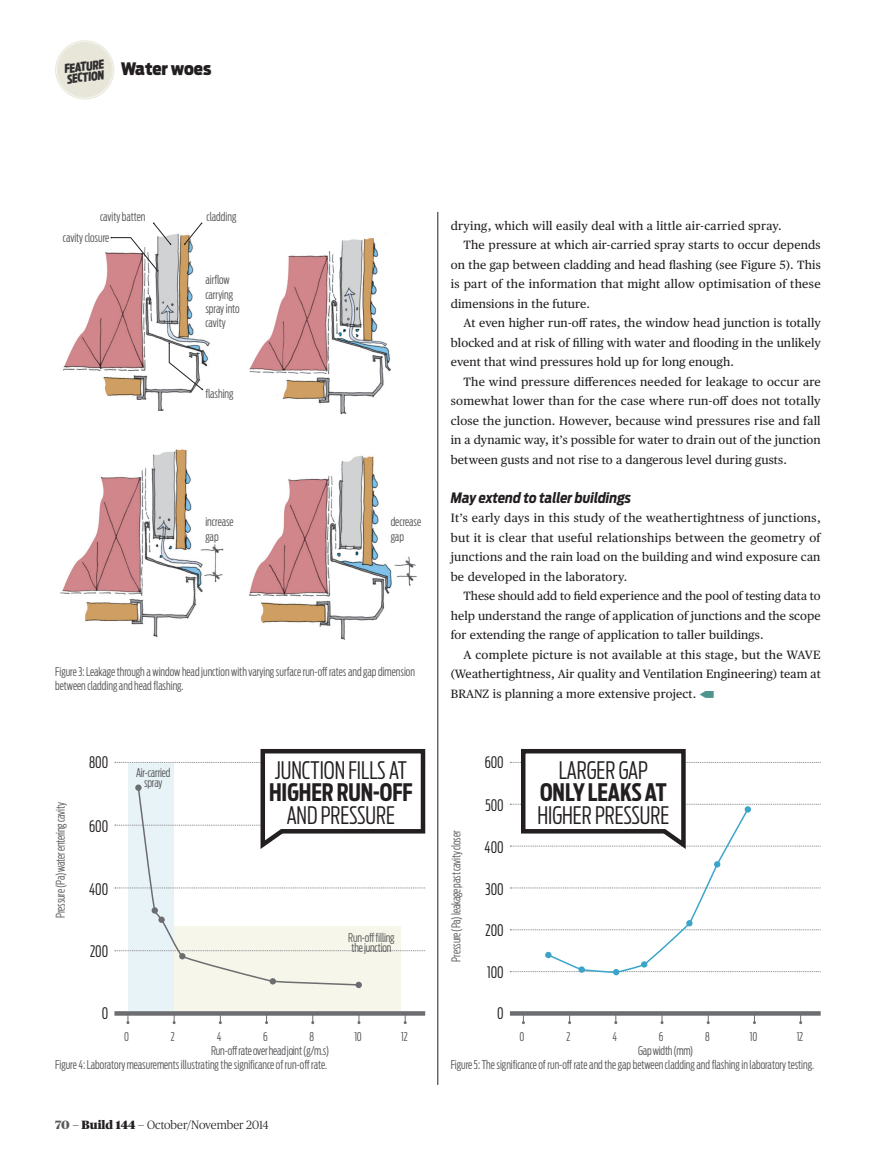
<style>
.page{position:relative;width:893px;height:1170px;background:#fff}
.page>*{position:absolute;margin:0;border:0;box-sizing:border-box;transform-origin:0 0}
.t1{font:300 24px/22.5px "Antenna Extra Cond";color:#231f20}
.t2{font:700 24px/22.5px "Antenna Extra Cond";color:#231f20;text-align:center}
.t3{font:900 17.1px "Antenna Cond";color:#231f20}
.t4{font:300 15.75px "Antenna Extra Cond";color:#231f20}
.Features_-_Subheadin{font:italic 700 14.25px "Antenna Cond";color:#231f20}
.t5{font:italic 900 12.15px "Antenna Extra Cond";color:#312f30}
.Features_-_para_afte{font:12px/19.5px "Publico Text";letter-spacing:.01em;color:#231f20;text-align:justify}
.Features_-_captions{font:300 12px/14.4px "Antenna Extra Cond";color:#57585a}
.Features_-_para_FIRS{font:12px/19.5px "Publico Text";letter-spacing:.02em;color:#231f20;text-align:justify}
.Chart_X_axis_no_lead{font:300 12px/10.5px "Antenna Extra Cond";letter-spacing:-.015em;color:#57585a;text-align:center}
.t6{font:300 12px "Publico";color:#231f20}
.s1{font-weight:300}
.s2{font-weight:700}
.s3{font-weight:900;color:#57585a}
.s4{font-weight:900}
</style>
<div class="page">
<div style="left:56px;top:42px;width:57px;height:56px;background:#e7e6d9;border-radius:50%"></div>
<div style="left:55px;top:40px;width:59px;height:59px;border:1px solid #e7e6d9;border-radius:50%"></div>
<div style="left:57px;top:42px;width:56px;height:56px;border:1px solid #e7e6d9;border-radius:50%"></div>
<svg style="left:700px;top:691px;width:14px;height:7px"></svg>
<div style="left:174px;top:926px;width:227px;height:85px;background:#f7f6ea"></div>
<div style="left:129px;top:763px;width:45px;height:248px;background:#e8f3f8"></div>
<svg style="left:114px;top:887px;width:311px;height:1px"></svg>
<svg style="left:114px;top:949px;width:311px;height:2px"></svg>
<svg style="left:114px;top:1011px;width:311px;height:4px"></svg>
<svg style="left:510px;top:1011px;width:311px;height:4px"></svg>
<svg style="left:126px;top:1014px;width:3px;height:10px"></svg>
<svg style="left:522px;top:1014px;width:3px;height:10px"></svg>
<svg style="left:173px;top:1014px;width:3px;height:10px"></svg>
<svg style="left:568px;top:1014px;width:3px;height:10px"></svg>
<svg style="left:219px;top:1014px;width:3px;height:10px"></svg>
<svg style="left:614px;top:1014px;width:3px;height:10px"></svg>
<svg style="left:265px;top:1014px;width:3px;height:10px"></svg>
<svg style="left:660px;top:1014px;width:3px;height:10px"></svg>
<svg style="left:311px;top:1014px;width:3px;height:10px"></svg>
<svg style="left:707px;top:1014px;width:3px;height:10px"></svg>
<svg style="left:357px;top:1014px;width:3px;height:10px"></svg>
<svg style="left:753px;top:1014px;width:3px;height:10px"></svg>
<svg style="left:404px;top:1014px;width:3px;height:10px"></svg>
<svg style="left:799px;top:1014px;width:3px;height:10px"></svg>
<svg style="left:114px;top:749px;width:312px;height:104px"></svg>
<div style="left:613px;top:968px;width:6px;height:7px;background:#3ba5c9;border-radius:50%"></div>
<svg style="left:135px;top:784px;width:7px;height:6px"></svg>
<div style="left:356px;top:981px;width:6px;height:7px;background:#6c6d70;border-radius:50%"></div>
<svg style="left:137px;top:786px;width:225px;height:200px"></svg>
<svg style="left:510px;top:749px;width:311px;height:224px"></svg>
<hr style="left:438px;top:212px;width:1px;height:872px;background:#231f20">
<img style="left:63px;top:233px;width:328px;height:179px">
<img style="left:60px;top:412px;width:357px;height:228px">
<svg style="left:168px;top:342px;width:35px;height:48px"></svg>
<svg style="left:184px;top:222px;width:18px;height:23px"></svg>
<svg style="left:111px;top:222px;width:60px;height:49px"></svg>
<p class="t5" style="left:63px;top:62px;width:41px;rotate:-8deg">FEATURE</p>
<h2 class="t3" style="left:121px;top:58px;width:92px">Water woes</h2>
<p class="t5" style="left:66px;top:72px;width:39px;rotate:-8deg">SECTION</p>
<p class="Features_-_captions" style="left:100px;top:210px;width:47px">cavity batten</p>
<p class="Features_-_captions" style="left:206px;top:210px;width:31px">cladding</p>
<p class="Features_-_captions" style="left:63px;top:230px;width:48px">cavity closure</p>
<p class="Features_-_captions" style="left:205px;top:272px;width:36px">airflow carrying spray into cavity</p>
<p class="Features_-_captions" style="left:205px;top:386px;width:30px">flashing</p>
<p class="Features_-_captions" style="left:205px;top:514px;width:30px">increase gap</p>
<p class="Features_-_captions" style="left:391px;top:514px;width:32px">decrease gap</p>
<p class="Features_-_captions" style="left:55px;top:664px;width:361px">Figure 3: Leakage through a window head junction with varying surface run-off rates and gap dimension between cladding and head flashing.</p>
<p class="Features_-_para_FIRS" style="left:451px;top:215px;width:332px">drying, which will easily deal with a little air-carried spray.</p>
<p class="Features_-_para_afte" style="left:451px;top:234px;width:371px;text-indent:13px">The pressure at which air-carried spray starts to occur depends on the gap between cladding and head flashing (see Figure 5). This is part of the information that might allow optimisation of these dimensions in the future.</p>
<p class="Features_-_para_afte" style="left:451px;top:312px;width:371px;text-indent:13px">At even higher run-off rates, the window head junction is totally blocked and at risk of filling with water and flooding in the unlikely event that wind pressures hold up for long enough.</p>
<p class="Features_-_para_afte" style="left:451px;top:371px;width:372px;text-indent:13px">The wind pressure differences needed for leakage to occur are somewhat lower than for the case where run-off does not totally close the junction. However, because wind pressures rise and fall in a dynamic way, it’s possible for water to drain out of the junction between gusts and not rise to a dangerous level during gusts.</p>
<p class="Features_-_Subheadin" style="left:451px;top:489px;width:182px">May extend to taller buildings</p>
<p class="Features_-_para_FIRS" style="left:451px;top:507px;width:371px">It’s early days in this study of the weathertightness of junctions, but it is clear that useful relationships between the geometry of junctions and the rain load on the building and wind exposure can be developed in the laboratory.</p>
<p class="Features_-_para_afte" style="left:451px;top:585px;width:371px;text-indent:13px">These should add to field experience and the pool of testing data to help understand the range of application of junctions and the scope for extending the range of application to taller buildings.</p>
<p class="Features_-_para_afte" style="left:451px;top:644px;width:372px;text-indent:13px">A complete picture is not available at this stage, but the WAVE (Weathertightness, Air quality and Ventilation Engineering) team at BRANZ is planning a more extensive project.</p>
<p class="Chart_X_axis_no_lead" style="left:55px;top:918px;width:117px;rotate:-90deg">Pressure (Pa) water entering cavity</p>
<p class="t4" style="left:89px;top:753px;width:21px">800</p>
<p class="t4" style="left:485px;top:753px;width:21px">600</p>
<p class="t1" style="left:275px;top:758px;width:133px">JUNCTION FILLS AT</p>
<p class="t2" style="left:269px;top:781px;width:145px">HIGHER RUN-OFF<br><span class="s1">AND PRESSURE</span></p>
<p class="Chart_X_axis_no_lead" style="left:136px;top:767px;width:36px">Air-carried spray</p>
<p class="t4" style="left:485px;top:796px;width:20px">500</p>
<p class="t4" style="left:89px;top:817px;width:21px">600</p>
<p class="Chart_X_axis_no_lead" style="left:451px;top:961px;width:132px;rotate:-90deg">Pressure (Pa) leakage past cavity closer</p>
<p class="t4" style="left:485px;top:838px;width:21px">400</p>
<p class="t4" style="left:486px;top:880px;width:20px">300</p>
<p class="t4" style="left:89px;top:880px;width:21px">400</p>
<p class="t4" style="left:485px;top:921px;width:20px">200</p>
<p class="t4" style="left:487px;top:962px;width:18px">100</p>
<p class="Chart_X_axis_no_lead" style="left:348px;top:931px;width:48px;text-align:left">Run-off filling the junction</p>
<p class="t4" style="left:90px;top:942px;width:20px">200</p>
<p class="t4" style="left:102px;top:1004px;width:8px">0</p>
<p class="t4" style="left:497px;top:1004px;width:8px">0</p>
<p class="t1" style="left:559px;top:758px;width:91px">LARGER GAP</p>
<p class="t1" style="left:537px;top:781px;width:134px"><span class="s2">ONLY LEAKS AT<br></span>HIGHER PRESSURE</p>
<p class="Chart_X_axis_no_lead" style="left:124px;top:1031px;width:6px">0</p>
<p class="Chart_X_axis_no_lead" style="left:171px;top:1031px;width:5px">2</p>
<p class="Chart_X_axis_no_lead" style="left:217px;top:1031px;width:6px">4</p>
<p class="Chart_X_axis_no_lead" style="left:263px;top:1031px;width:6px">6</p>
<p class="Chart_X_axis_no_lead" style="left:310px;top:1031px;width:6px">8</p>
<p class="Chart_X_axis_no_lead" style="left:354px;top:1031px;width:9px">10</p>
<p class="Chart_X_axis_no_lead" style="left:401px;top:1031px;width:8px">12</p>
<p class="Chart_X_axis_no_lead" style="left:520px;top:1031px;width:6px">0</p>
<p class="Chart_X_axis_no_lead" style="left:566px;top:1031px;width:5px">2</p>
<p class="Chart_X_axis_no_lead" style="left:612px;top:1031px;width:6px">4</p>
<p class="Chart_X_axis_no_lead" style="left:659px;top:1031px;width:6px">6</p>
<p class="Chart_X_axis_no_lead" style="left:705px;top:1031px;width:6px">8</p>
<p class="Chart_X_axis_no_lead" style="left:750px;top:1031px;width:9px">10</p>
<p class="Chart_X_axis_no_lead" style="left:797px;top:1031px;width:8px">12</p>
<p class="Chart_X_axis_no_lead" style="left:211px;top:1045px;width:120px">Run-off rate over head joint (g/m.s)</p>
<p class="Chart_X_axis_no_lead" style="left:638px;top:1045px;width:57px">Gap width (mm)</p>
<p class="Features_-_captions" style="left:55px;top:1057px;width:273px">Figure 4: Laboratory measurements illustrating the significance of run-off rate.</p>
<p class="Features_-_captions" style="left:451px;top:1057px;width:365px">Figure 5: The significance of run-off rate and the gap between cladding and flashing in laboratory testing.</p>
<p class="t6" style="left:55px;top:1117px;width:215px"><span class="s3">70</span> — <span class="s4">Build 144</span> — October/November 2014</p>
</div>
